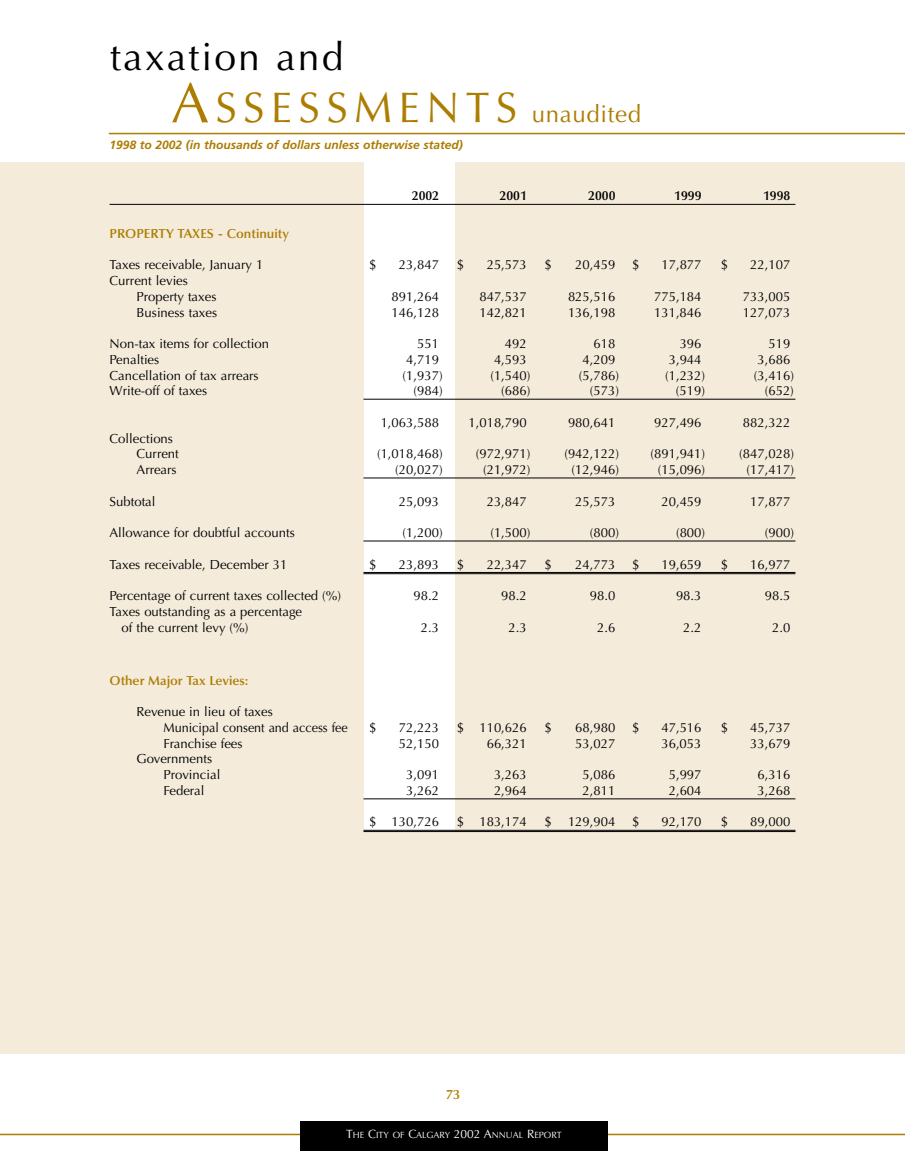
<style>
.page{position:relative;width:905px;height:1175px;background:#fff}
.page>*{position:absolute;margin:0;border:0;box-sizing:border-box;transform-origin:0 0}
.t1{font:42.75px "Optima";letter-spacing:.15em;color:#ac7d00}
.t2{font:39px "Optima";letter-spacing:.055em;color:#000}
.t3{font:600 13.5px "Optima";color:#ac7d00}
.t4{font:13.2px/15.8px "Optima";color:#000}
.t5{font:600 13.2px "Optima";color:#ac7d00}
.t6{font:600 13.2px "Optima";color:#000}
.t7{font:italic 700 12px "Frutiger";color:#ac7d00}
.t8{font:9px "Optima";color:#fff}
.s1{font-size:57px}
.s2{font-size:24px}
.s3{font-size:12px}
</style>
<div class="page">
<hr style="left:608px;top:1133px;width:296px;height:2px;background:#ac7d00">
<hr style="left:0;top:1133px;width:300px;height:2px;background:#ac7d00">
<div style="left:300px;top:1120px;width:307px;height:30px;background:#000"></div>
<hr style="left:109px;top:133px;width:795px;height:1px;background:#ac7d00">
<div style="left:0;top:162px;width:904px;height:891px;background:#f4ebdb"></div>
<div style="left:364px;top:155px;width:90px;height:676px;background:#fff"></div>
<hr style="left:110px;top:204px;width:685px;height:1px;background:#000">
<hr style="left:363px;top:399px;width:432px;height:1px;background:#000">
<hr style="left:363px;top:477px;width:432px;height:1px;background:#000">
<hr style="left:363px;top:540px;width:432px;height:1px;background:#000">
<hr style="left:363px;top:572px;width:432px;height:1px;background:#000">
<hr style="left:363px;top:573px;width:432px;height:1px;background:#000">
<hr style="left:363px;top:798px;width:432px;height:1px;background:#000">
<hr style="left:363px;top:830px;width:432px;height:1px;background:#000">
<hr style="left:363px;top:831px;width:432px;height:1px;background:#000">
<h2 class="t2" style="left:110px;top:40px;width:234px">taxation and</h2>
<h1 class="t1" style="left:171px;top:90px;width:471px"><span class="s1">A</span>SSESSMENTS <span class="s2">unaudited</span></h1>
<p class="t7" style="left:110px;top:140px;width:354px">1998 to 2002 (in thousands of dollars unless otherwise stated)</p>
<p class="t6" style="left:412px;top:190px;width:29px">2002</p>
<p class="t6" style="left:499px;top:190px;width:29px">2001</p>
<p class="t6" style="left:588px;top:190px;width:29px">2000</p>
<p class="t6" style="left:674px;top:190px;width:29px">1999</p>
<p class="t6" style="left:763px;top:190px;width:29px">1998</p>
<p class="t5" style="left:110px;top:228px;width:181px">PROPERTY TAXES - Continuity</p>
<p class="t4" style="left:110px;top:258px;width:155px">Taxes receivable, January 1</p>
<p class="t4" style="left:369px;top:258px;width:9px">$</p>
<p class="t4" style="left:399px;top:258px;width:42px">23,847</p>
<p class="t4" style="left:457px;top:258px;width:9px">$</p>
<p class="t4" style="left:486px;top:258px;width:42px">25,573</p>
<p class="t4" style="left:544px;top:258px;width:9px">$</p>
<p class="t4" style="left:575px;top:258px;width:42px">20,459</p>
<p class="t4" style="left:632px;top:258px;width:9px">$</p>
<p class="t4" style="left:661px;top:258px;width:42px">17,877</p>
<p class="t4" style="left:720px;top:258px;width:9px">$</p>
<p class="t4" style="left:750px;top:258px;width:42px">22,107</p>
<p class="t4" style="left:136px;top:274px;width:81px;text-indent:-27px">Current levies<br>Property taxes</p>
<p class="t4" style="left:391px;top:290px;width:49px">891,264</p>
<p class="t4" style="left:479px;top:290px;width:49px">847,537</p>
<p class="t4" style="left:568px;top:290px;width:49px">825,516</p>
<p class="t4" style="left:654px;top:290px;width:49px">775,184</p>
<p class="t4" style="left:742px;top:290px;width:49px">733,005</p>
<p class="t4" style="left:136px;top:305px;width:82px">Business taxes</p>
<p class="t4" style="left:391px;top:305px;width:49px">146,128</p>
<p class="t4" style="left:479px;top:305px;width:49px">142,821</p>
<p class="t4" style="left:568px;top:305px;width:49px">136,198</p>
<p class="t4" style="left:654px;top:305px;width:49px">131,846</p>
<p class="t4" style="left:742px;top:305px;width:49px">127,073</p>
<p class="t4" style="left:110px;top:337px;width:161px">Non-tax items for collection</p>
<p class="t4" style="left:417px;top:337px;width:23px">551</p>
<p class="t4" style="left:505px;top:337px;width:23px">492</p>
<p class="t4" style="left:593px;top:337px;width:23px">618</p>
<p class="t4" style="left:679px;top:337px;width:23px">396</p>
<p class="t4" style="left:768px;top:337px;width:23px">519</p>
<p class="t4" style="left:110px;top:353px;width:51px">Penalties</p>
<p class="t4" style="left:406px;top:353px;width:34px">4,719</p>
<p class="t4" style="left:494px;top:353px;width:34px">4,593</p>
<p class="t4" style="left:582px;top:353px;width:34px">4,209</p>
<p class="t4" style="left:668px;top:353px;width:34px">3,944</p>
<p class="t4" style="left:757px;top:353px;width:34px">3,686</p>
<p class="t4" style="left:110px;top:368px;width:151px">Cancellation of tax arrears</p>
<p class="t4" style="left:402px;top:368px;width:42px">(1,937)</p>
<p class="t4" style="left:490px;top:368px;width:42px">(1,540)</p>
<p class="t4" style="left:579px;top:368px;width:42px">(5,786)</p>
<p class="t4" style="left:665px;top:368px;width:42px">(1,232)</p>
<p class="t4" style="left:753px;top:368px;width:42px">(3,416)</p>
<p class="t4" style="left:110px;top:384px;width:99px">Write-off of taxes</p>
<p class="t4" style="left:413px;top:384px;width:31px">(984)</p>
<p class="t4" style="left:501px;top:384px;width:31px">(686)</p>
<p class="t4" style="left:590px;top:384px;width:31px">(573)</p>
<p class="t4" style="left:676px;top:384px;width:31px">(519)</p>
<p class="t4" style="left:764px;top:384px;width:31px">(652)</p>
<p class="t4" style="left:380px;top:416px;width:60px">1,063,588</p>
<p class="t4" style="left:468px;top:416px;width:60px">1,018,790</p>
<p class="t4" style="left:568px;top:416px;width:49px">980,641</p>
<p class="t4" style="left:654px;top:416px;width:49px">927,496</p>
<p class="t4" style="left:742px;top:416px;width:49px">882,322</p>
<p class="t4" style="left:136px;top:431px;width:44px;text-indent:-27px">Collections<br>Current</p>
<p class="t4" style="left:377px;top:447px;width:67px">(1,018,468)</p>
<p class="t4" style="left:476px;top:447px;width:56px">(972,971)</p>
<p class="t4" style="left:564px;top:447px;width:56px">(942,122)</p>
<p class="t4" style="left:650px;top:447px;width:56px">(891,941)</p>
<p class="t4" style="left:739px;top:447px;width:56px">(847,028)</p>
<p class="t4" style="left:136px;top:463px;width:42px">Arrears</p>
<p class="t4" style="left:395px;top:463px;width:49px">(20,027)</p>
<p class="t4" style="left:483px;top:463px;width:49px">(21,972)</p>
<p class="t4" style="left:571px;top:463px;width:49px">(12,946)</p>
<p class="t4" style="left:657px;top:463px;width:49px">(15,096)</p>
<p class="t4" style="left:746px;top:463px;width:49px">(17,417)</p>
<p class="t4" style="left:110px;top:494px;width:47px">Subtotal</p>
<p class="t4" style="left:399px;top:494px;width:42px">25,093</p>
<p class="t4" style="left:486px;top:494px;width:42px">23,847</p>
<p class="t4" style="left:575px;top:494px;width:42px">25,573</p>
<p class="t4" style="left:661px;top:494px;width:42px">20,459</p>
<p class="t4" style="left:750px;top:494px;width:42px">17,877</p>
<p class="t4" style="left:110px;top:526px;width:187px">Allowance for doubtful accounts</p>
<p class="t4" style="left:402px;top:526px;width:42px">(1,200)</p>
<p class="t4" style="left:490px;top:526px;width:42px">(1,500)</p>
<p class="t4" style="left:590px;top:526px;width:31px">(800)</p>
<p class="t4" style="left:676px;top:526px;width:31px">(800)</p>
<p class="t4" style="left:764px;top:526px;width:31px">(900)</p>
<p class="t4" style="left:110px;top:557px;width:179px">Taxes receivable, December 31</p>
<p class="t4" style="left:369px;top:557px;width:9px">$</p>
<p class="t4" style="left:399px;top:557px;width:42px">23,893</p>
<p class="t4" style="left:457px;top:557px;width:9px">$</p>
<p class="t4" style="left:486px;top:557px;width:42px">22,347</p>
<p class="t4" style="left:544px;top:557px;width:9px">$</p>
<p class="t4" style="left:575px;top:557px;width:42px">24,773</p>
<p class="t4" style="left:632px;top:557px;width:9px">$</p>
<p class="t4" style="left:661px;top:557px;width:42px">19,659</p>
<p class="t4" style="left:720px;top:557px;width:9px">$</p>
<p class="t4" style="left:750px;top:557px;width:42px">16,977</p>
<p class="t4" style="left:110px;top:589px;width:233px">Percentage of current taxes collected (%)</p>
<p class="t4" style="left:413px;top:589px;width:27px">98.2</p>
<p class="t4" style="left:501px;top:589px;width:27px">98.2</p>
<p class="t4" style="left:590px;top:589px;width:27px">98.0</p>
<p class="t4" style="left:676px;top:589px;width:27px">98.3</p>
<p class="t4" style="left:764px;top:589px;width:27px">98.5</p>
<p class="t4" style="left:122px;top:605px;width:182px;text-indent:-12px">Taxes outstanding as a percentage of the current levy (%)</p>
<p class="t4" style="left:421px;top:620px;width:20px">2.3</p>
<p class="t4" style="left:508px;top:620px;width:20px">2.3</p>
<p class="t4" style="left:597px;top:620px;width:20px">2.6</p>
<p class="t4" style="left:683px;top:620px;width:20px">2.2</p>
<p class="t4" style="left:772px;top:620px;width:20px">2.0</p>
<p class="t5" style="left:110px;top:674px;width:140px">Other Major Tax Levies:</p>
<p class="t4" style="left:164px;top:705px;width:186px;text-indent:-27px">Revenue in lieu of taxes<br>Municipal consent and access fee</p>
<p class="t4" style="left:369px;top:721px;width:9px">$</p>
<p class="t4" style="left:399px;top:721px;width:42px">72,223</p>
<p class="t4" style="left:457px;top:721px;width:71px">$ 110,626</p>
<p class="t4" style="left:544px;top:721px;width:9px">$</p>
<p class="t4" style="left:575px;top:721px;width:42px">68,980</p>
<p class="t4" style="left:632px;top:721px;width:9px">$</p>
<p class="t4" style="left:661px;top:721px;width:42px">47,516</p>
<p class="t4" style="left:720px;top:721px;width:9px">$</p>
<p class="t4" style="left:750px;top:721px;width:42px">45,737</p>
<p class="t4" style="left:164px;top:736px;width:80px">Franchise fees</p>
<p class="t4" style="left:399px;top:736px;width:42px">52,150</p>
<p class="t4" style="left:486px;top:736px;width:42px">66,321</p>
<p class="t4" style="left:575px;top:736px;width:42px">53,027</p>
<p class="t4" style="left:661px;top:736px;width:42px">36,053</p>
<p class="t4" style="left:750px;top:736px;width:42px">33,679</p>
<p class="t4" style="left:164px;top:752px;width:58px;text-indent:-27px">Governments<br>Provincial</p>
<p class="t4" style="left:406px;top:768px;width:34px">3,091</p>
<p class="t4" style="left:494px;top:768px;width:34px">3,263</p>
<p class="t4" style="left:582px;top:768px;width:34px">5,086</p>
<p class="t4" style="left:668px;top:768px;width:34px">5,997</p>
<p class="t4" style="left:757px;top:768px;width:34px">6,316</p>
<p class="t4" style="left:164px;top:784px;width:42px">Federal</p>
<p class="t4" style="left:406px;top:784px;width:34px">3,262</p>
<p class="t4" style="left:494px;top:784px;width:34px">2,964</p>
<p class="t4" style="left:582px;top:784px;width:34px">2,811</p>
<p class="t4" style="left:668px;top:784px;width:34px">2,604</p>
<p class="t4" style="left:757px;top:784px;width:34px">3,268</p>
<p class="t4" style="left:369px;top:815px;width:71px">$ 130,726</p>
<p class="t4" style="left:457px;top:815px;width:71px">$ 183,174</p>
<p class="t4" style="left:544px;top:815px;width:72px">$ 129,904</p>
<p class="t4" style="left:632px;top:815px;width:9px">$</p>
<p class="t4" style="left:661px;top:815px;width:42px">92,170</p>
<p class="t4" style="left:720px;top:815px;width:9px">$</p>
<p class="t4" style="left:750px;top:815px;width:42px">89,000</p>
<p class="t3" style="left:446px;top:1088px;width:16px">73</p>
<p class="t8" style="left:346px;top:1131px;width:217px"><span class="s3">T</span>HE <span class="s3">C</span>ITY OF <span class="s3">C</span>ALGARY <span class="s3">2002 A</span>NNUAL <span class="s3">R</span>EPORT</p>
</div>
